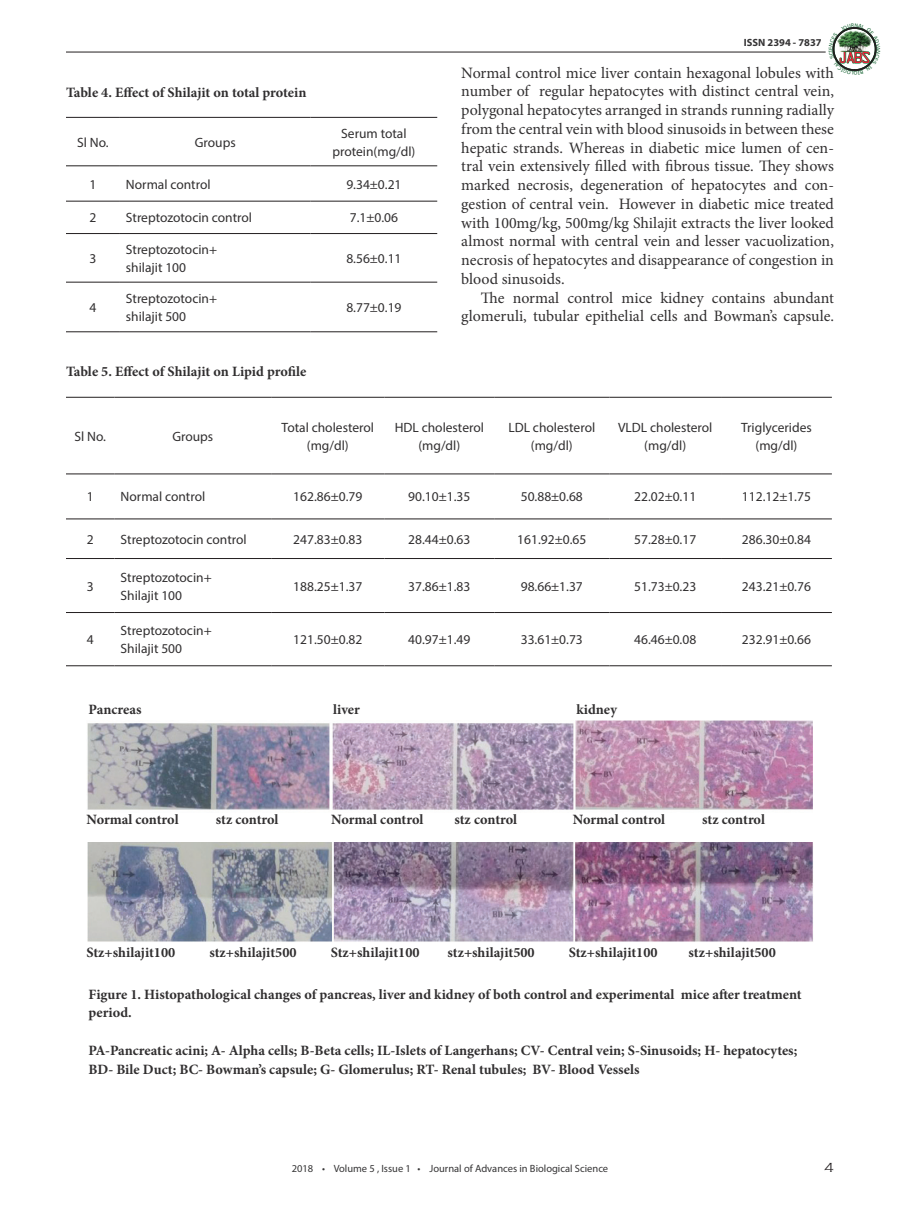
<style>
.page{position:relative;width:900px;height:1206px;background:#fff}
.page>*{position:absolute;margin:0;border:0;box-sizing:border-box;transform-origin:0 0}
.t1{font:15.9px/18.8px "Minion Pro";color:#312f30;text-align:justify}
.t2{font:14.4px "OCRA Std";color:#ed1a37}
.t3{font:700 14.25px/18.8px "Minion Pro";color:#312f30}
.t4{font:13.5px/18px "Myriad Pro";color:#312f30;text-align:center}
.t5{font:300 13.5px "Copperplate Gothic";color:#231f20}
.t6{font:10.5px "Myriad Pro";color:#353435}
.t7{font:700 10.5px "Myriad Pro";color:#353435}
</style>
<div class="page">
<hr style="left:66px;top:52px;width:760px;height:1px;background:#231f20">
<hr style="left:66px;top:117px;width:54px;height:1px;background:#231f20">
<hr style="left:120px;top:117px;width:191px;height:1px;background:#231f20">
<hr style="left:311px;top:117px;width:126px;height:1px;background:#231f20">
<hr style="left:66px;top:165px;width:54px;height:1px;background:#231f20">
<hr style="left:120px;top:165px;width:191px;height:1px;background:#231f20">
<hr style="left:311px;top:165px;width:126px;height:1px;background:#231f20">
<hr style="left:66px;top:201px;width:54px;height:1px;background:#231f20">
<hr style="left:120px;top:201px;width:191px;height:1px;background:#231f20">
<hr style="left:311px;top:201px;width:126px;height:1px;background:#231f20">
<hr style="left:66px;top:233px;width:54px;height:1px;background:#231f20">
<hr style="left:120px;top:233px;width:191px;height:1px;background:#231f20">
<hr style="left:311px;top:233px;width:126px;height:1px;background:#231f20">
<hr style="left:66px;top:282px;width:54px;height:1px;background:#231f20">
<hr style="left:120px;top:282px;width:191px;height:1px;background:#231f20">
<hr style="left:311px;top:282px;width:126px;height:1px;background:#231f20">
<hr style="left:66px;top:331px;width:54px;height:1px;background:#231f20">
<hr style="left:120px;top:331px;width:191px;height:1px;background:#231f20">
<hr style="left:311px;top:331px;width:126px;height:1px;background:#231f20">
<hr style="left:66px;top:397px;width:49px;height:1px;background:#231f20">
<hr style="left:115px;top:397px;width:156px;height:1px;background:#231f20">
<hr style="left:271px;top:397px;width:113px;height:1px;background:#231f20">
<hr style="left:384px;top:397px;width:110px;height:1px;background:#231f20">
<hr style="left:494px;top:397px;width:115px;height:1px;background:#231f20">
<hr style="left:609px;top:397px;width:112px;height:1px;background:#231f20">
<hr style="left:721px;top:397px;width:111px;height:1px;background:#231f20">
<hr style="left:66px;top:474px;width:49px;height:1px;background:#231f20">
<hr style="left:115px;top:474px;width:156px;height:1px;background:#231f20">
<hr style="left:271px;top:474px;width:113px;height:1px;background:#231f20">
<hr style="left:384px;top:474px;width:110px;height:1px;background:#231f20">
<hr style="left:494px;top:474px;width:115px;height:1px;background:#231f20">
<hr style="left:609px;top:474px;width:112px;height:1px;background:#231f20">
<hr style="left:721px;top:474px;width:111px;height:1px;background:#231f20">
<hr style="left:66px;top:519px;width:49px;height:1px;background:#231f20">
<hr style="left:115px;top:519px;width:156px;height:1px;background:#231f20">
<hr style="left:271px;top:519px;width:113px;height:1px;background:#231f20">
<hr style="left:384px;top:519px;width:110px;height:1px;background:#231f20">
<hr style="left:494px;top:519px;width:115px;height:1px;background:#231f20">
<hr style="left:609px;top:519px;width:112px;height:1px;background:#231f20">
<hr style="left:721px;top:519px;width:111px;height:1px;background:#231f20">
<hr style="left:66px;top:558px;width:49px;height:1px;background:#231f20">
<hr style="left:115px;top:558px;width:156px;height:1px;background:#231f20">
<hr style="left:271px;top:558px;width:113px;height:1px;background:#231f20">
<hr style="left:384px;top:558px;width:110px;height:1px;background:#231f20">
<hr style="left:494px;top:558px;width:115px;height:1px;background:#231f20">
<hr style="left:609px;top:558px;width:112px;height:1px;background:#231f20">
<hr style="left:721px;top:558px;width:111px;height:1px;background:#231f20">
<hr style="left:66px;top:612px;width:49px;height:1px;background:#231f20">
<hr style="left:115px;top:612px;width:156px;height:1px;background:#231f20">
<hr style="left:271px;top:612px;width:113px;height:1px;background:#231f20">
<hr style="left:384px;top:612px;width:110px;height:1px;background:#231f20">
<hr style="left:494px;top:612px;width:115px;height:1px;background:#231f20">
<hr style="left:609px;top:612px;width:112px;height:1px;background:#231f20">
<hr style="left:721px;top:612px;width:111px;height:1px;background:#231f20">
<hr style="left:66px;top:665px;width:49px;height:1px;background:#231f20">
<hr style="left:115px;top:665px;width:156px;height:1px;background:#231f20">
<hr style="left:271px;top:665px;width:113px;height:1px;background:#231f20">
<hr style="left:384px;top:665px;width:110px;height:1px;background:#231f20">
<hr style="left:494px;top:665px;width:115px;height:1px;background:#231f20">
<hr style="left:609px;top:665px;width:112px;height:1px;background:#231f20">
<hr style="left:721px;top:665px;width:111px;height:1px;background:#231f20">
<img style="left:87px;top:720px;width:726px;height:90px">
<img style="left:87px;top:842px;width:726px;height:100px">
<svg style="left:832px;top:27px;width:45px;height:45px"></svg>
<p class="t3" style="left:66px;top:83px;width:242px">Table 4. Effect of Shilajit on total protein</p>
<p class="t4" style="left:77px;top:133px;width:33px">Sl No.</p>
<p class="t4" style="left:195px;top:133px;width:42px">Groups</p>
<p class="t4" style="left:332px;top:124px;width:85px">Serum total protein(mg/dl)</p>
<p class="t4" style="left:90px;top:175px;width:8px">1</p>
<p class="t4" style="left:126px;top:175px;width:86px">Normal control</p>
<p class="t4" style="left:346px;top:175px;width:57px">9.34±0.21</p>
<p class="t4" style="left:90px;top:209px;width:8px">2</p>
<p class="t4" style="left:126px;top:209px;width:128px">Streptozotocin control</p>
<p class="t4" style="left:350px;top:209px;width:50px">7.1±0.06</p>
<p class="t4" style="left:90px;top:249px;width:8px">3</p>
<p class="t4" style="left:126px;top:240px;width:93px;text-align:left">Streptozotocin+ shilajit 100</p>
<p class="t4" style="left:346px;top:249px;width:57px">8.56±0.11</p>
<p class="t4" style="left:90px;top:298px;width:8px">4</p>
<p class="t4" style="left:126px;top:289px;width:93px;text-align:left">Streptozotocin+ shilajit 500</p>
<p class="t4" style="left:346px;top:298px;width:57px">8.77±0.19</p>
<p class="t3" style="left:66px;top:362px;width:242px">Table 5. Effect of Shilajit on Lipid profile</p>
<p class="t7" style="left:744px;top:36px;width:79px">ISSN 2394 - 7837</p>
<p class="t2" style="left:838px;top:51px;width:35px">JABS</p>
<p class="t1" style="left:461px;top:63px;width:374px">Normal control mice liver contain hexagonal lobules with number of regular hepatocytes with distinct central vein, polygonal hepatocytes arranged in strands running radially from the central vein with blood sinusoids in between these hepatic strands. Whereas in diabetic mice lumen of cen&shy;tral vein extensively filled with fibrous tissue. They shows marked necrosis, degeneration of hepatocytes and con&shy;gestion of central vein. However in diabetic mice treated with 100mg/kg, 500mg/kg Shilajit extracts the liver looked almost normal with central vein and lesser vacuolization, necrosis of hepatocytes and disappearance of congestion in blood sinusoids.</p>
<p class="t1" style="left:461px;top:288px;width:374px;text-align:right">The normal control mice kidney contains abundant glomeruli, tubular epithelial cells and Bowman’s capsule.</p>
<p class="t4" style="left:75px;top:427px;width:33px">Sl No.</p>
<p class="t4" style="left:172px;top:427px;width:42px">Groups</p>
<p class="t4" style="left:282px;top:418px;width:94px">Total cholesterol (mg/dl)</p>
<p class="t4" style="left:395px;top:418px;width:91px">HDL cholesterol (mg/dl)</p>
<p class="t4" style="left:508px;top:418px;width:88px">LDL cholesterol (mg/dl)</p>
<p class="t4" style="left:618px;top:418px;width:96px">VLDL cholesterol (mg/dl)</p>
<p class="t4" style="left:741px;top:418px;width:72px">Triglycerides (mg/dl)</p>
<p class="t4" style="left:87px;top:488px;width:8px">1</p>
<p class="t4" style="left:121px;top:488px;width:86px">Normal control</p>
<p class="t4" style="left:293px;top:488px;width:71px">162.86±0.79</p>
<p class="t4" style="left:408px;top:488px;width:64px">90.10±1.35</p>
<p class="t4" style="left:521px;top:488px;width:64px">50.88±0.68</p>
<p class="t4" style="left:634px;top:488px;width:64px">22.02±0.11</p>
<p class="t4" style="left:742px;top:488px;width:71px">112.12±1.75</p>
<p class="t4" style="left:87px;top:530px;width:8px">2</p>
<p class="t4" style="left:121px;top:530px;width:128px">Streptozotocin control</p>
<p class="t4" style="left:293px;top:530px;width:71px">247.83±0.83</p>
<p class="t4" style="left:408px;top:530px;width:64px">28.44±0.63</p>
<p class="t4" style="left:517px;top:530px;width:71px">161.92±0.65</p>
<p class="t4" style="left:634px;top:530px;width:64px">57.28±0.17</p>
<p class="t4" style="left:742px;top:530px;width:71px">286.30±0.84</p>
<p class="t4" style="left:87px;top:577px;width:8px">3</p>
<p class="t4" style="left:121px;top:568px;width:93px;text-align:left">Streptozotocin+<br>Shilajit 100</p>
<p class="t4" style="left:293px;top:577px;width:71px">188.25±1.37</p>
<p class="t4" style="left:408px;top:577px;width:64px">37.86±1.83</p>
<p class="t4" style="left:521px;top:577px;width:64px">98.66±1.37</p>
<p class="t4" style="left:634px;top:577px;width:64px">51.73±0.23</p>
<p class="t4" style="left:742px;top:577px;width:71px">243.21±0.76</p>
<p class="t4" style="left:87px;top:630px;width:8px">4</p>
<p class="t4" style="left:121px;top:621px;width:93px;text-align:left">Streptozotocin+<br>Shilajit 500</p>
<p class="t4" style="left:293px;top:630px;width:71px">121.50±0.82</p>
<p class="t4" style="left:408px;top:630px;width:64px">40.97±1.49</p>
<p class="t4" style="left:521px;top:630px;width:64px">33.61±0.73</p>
<p class="t4" style="left:634px;top:630px;width:64px">46.46±0.08</p>
<p class="t4" style="left:742px;top:630px;width:71px">232.91±0.66</p>
<p class="t3" style="left:89px;top:700px;width:54px">Pancreas</p>
<p class="t3" style="left:333px;top:700px;width:28px">liver</p>
<p class="t3" style="left:576px;top:700px;width:42px">kidney</p>
<p class="t3" style="left:86px;top:810px;width:94px">Normal control</p>
<p class="t3" style="left:216px;top:810px;width:64px">stz control</p>
<p class="t3" style="left:331px;top:810px;width:94px">Normal control</p>
<p class="t3" style="left:454px;top:810px;width:64px">stz control</p>
<p class="t3" style="left:573px;top:810px;width:94px">Normal control</p>
<p class="t3" style="left:702px;top:810px;width:64px">stz control</p>
<p class="t3" style="left:86px;top:943px;width:90px">Stz+shilajit100</p>
<p class="t3" style="left:209px;top:943px;width:89px">stz+shilajit500</p>
<p class="t3" style="left:331px;top:943px;width:90px">Stz+shilajit100</p>
<p class="t3" style="left:447px;top:943px;width:89px">stz+shilajit500</p>
<p class="t3" style="left:569px;top:943px;width:90px">Stz+shilajit100</p>
<p class="t3" style="left:689px;top:943px;width:89px">stz+shilajit500</p>
<p class="t3" style="left:89px;top:984px;width:715px">Figure 1. Histopathological changes of pancreas, liver and kidney of both control and experimental mice after treatment period.</p>
<p class="t3" style="left:89px;top:1041px;width:710px">PA-Pancreatic acini; A- Alpha cells; B-Beta cells; IL-Islets of Langerhans; CV- Central vein; S-Sinusoids; H- hepatocytes;<br>BD- Bile Duct; BC- Bowman’s capsule; G- Glomerulus; RT- Renal tubules; BV- Blood Vessels</p>
<p class="t6" style="left:292px;top:1162px;width:318px">2018 • Volume 5 , Issue 1 • Journal of Advances in Biological Science</p>
<p class="t5" style="left:824px;top:1160px;width:11px">4</p>
</div>
